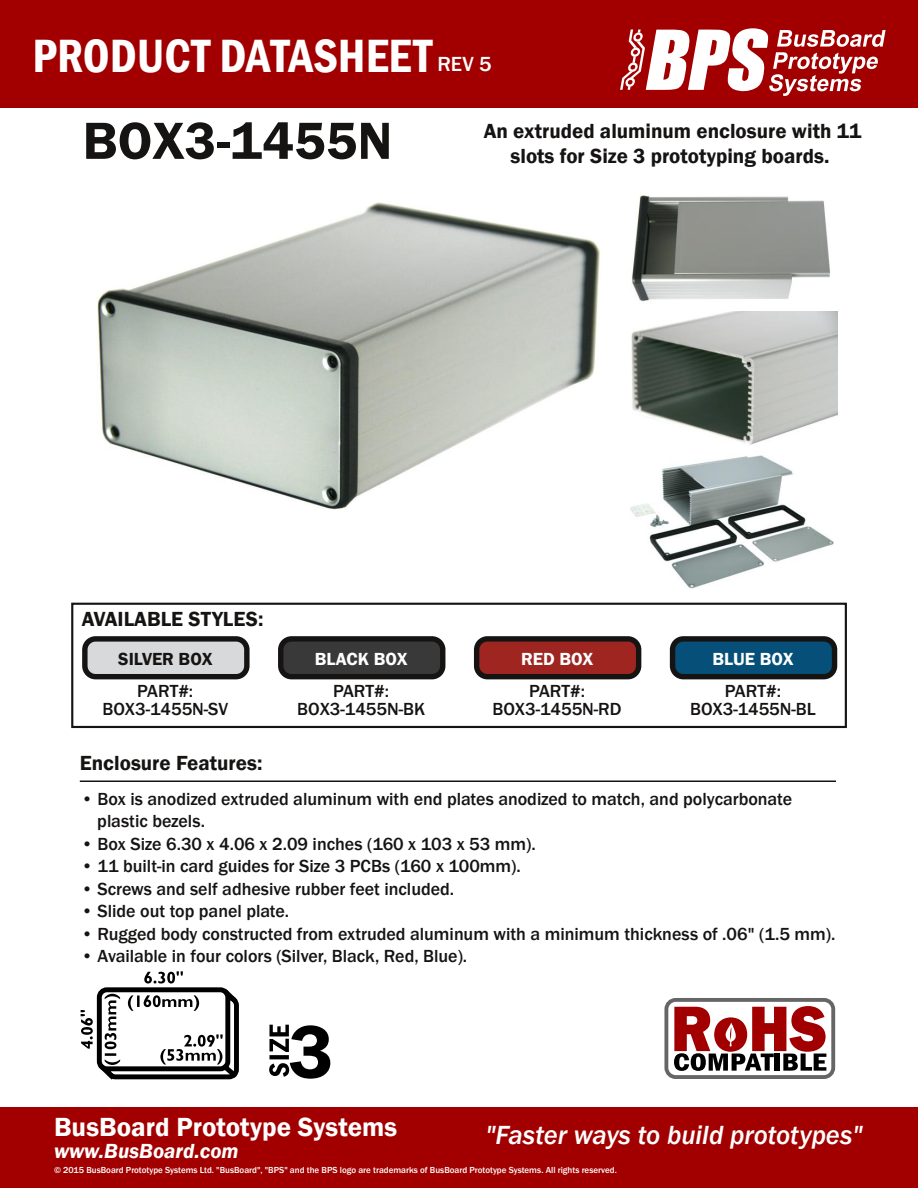
<style>
.page{position:relative;width:918px;height:1188px;background:#fff}
.page>*{position:absolute;margin:0;border:0;box-sizing:border-box;transform-origin:0 0}
.t1{font:600 54px "Franklin Gothic FS";color:#161413}
.t2{font:600 condensed 48px "Franklin Gothic FS";color:#fff}
.t3{font:27px "Franklin Gothic FS Med It";color:#fff}
.t4{font:600 27px "Franklin Gothic FS";color:#fff}
.t5{font:600 21px/25.2px "Franklin Gothic FS";color:#161413;text-align:center}
.t6{font:italic 600 21px "Franklin Gothic FS";color:#fff}
.t7{font:500 21px "Franklin Gothic FS";color:#fff}
.t8{font:500 18px/18px "Franklin Gothic FS";color:#161413;text-align:center}
.t9{font:600 18px "Franklin Gothic FS";color:#fff}
.t10{font:600 18px "Franklin Gothic FS";color:#161413}
.t11{font:500 9px "Franklin Gothic FS";color:#fff}
</style>
<div class="page">
<div style="left:0;top:0;width:918px;height:108px;background:#a20000"></div>
<svg style="left:620px;top:28px;width:266px;height:68px"></svg>
<div style="left:0;top:1107px;width:918px;height:81px;background:#a20000"></div>
<div style="left:71px;top:603px;width:776px;height:125px;border:2px solid #161413"></div>
<img style="left:97px;top:202px;width:503px;height:308px">
<img style="left:631px;top:195px;width:206px;height:250px">
<div style="left:85px;top:639px;width:162px;height:38px;background:#d8d9da;border-radius:11px"></div>
<div style="left:82px;top:636px;width:168px;height:43px;border:5px solid #161413;border-radius:11px"></div>
<img style="left:630px;top:455px;width:204px;height:134px">
<div style="left:281px;top:639px;width:162px;height:38px;background:#393939;border-radius:11px"></div>
<div style="left:278px;top:636px;width:167px;height:43px;border:5px solid #161413;border-radius:11px"></div>
<div style="left:477px;top:639px;width:162px;height:38px;background:#9f2521;border-radius:11px"></div>
<div style="left:474px;top:636px;width:167px;height:43px;border:5px solid #161413;border-radius:11px"></div>
<div style="left:673px;top:639px;width:162px;height:38px;background:#054f78;border-radius:11px"></div>
<div style="left:670px;top:636px;width:167px;height:43px;border:5px solid #161413;border-radius:11px"></div>
<hr style="left:80px;top:781px;width:756px;height:1px;background:#161413">
<svg style="left:269px;top:1025px;width:61px;height:54px"></svg>
<div style="left:664px;top:998px;width:171px;height:81px;border:4px solid #666;border-radius:9px"></div>
<svg style="left:674px;top:1006px;width:152px;height:65px"></svg>
<div style="left:106px;top:995px;width:133px;height:84px;border:5px solid #000;border-radius:8px"></div>
<div style="left:99px;top:990px;width:129px;height:79px;background:#fff;border-radius:8px"></div>
<div style="left:97px;top:987px;width:133px;height:84px;border:5px solid #000;border-radius:8px"></div>
<svg style="left:219px;top:987px;width:20px;height:20px"></svg>
<svg style="left:144px;top:971px;width:39px;height:13px"></svg>
<svg style="left:128px;top:995px;width:71px;height:16px"></svg>
<svg style="left:81px;top:994px;width:39px;height:85px"></svg>
<svg style="left:160px;top:1034px;width:79px;height:45px"></svg>
<h2 class="t2" style="left:32px;top:32px;width:401px">PRODUCT DATASHEET</h2>
<p class="t7" style="left:437px;top:54px;width:56px">REV 5</p>
<h1 class="t1" style="left:83px;top:114px;width:311px">BOX3-1455N</h1>
<p class="t5" style="left:484px;top:119px;width:379px">An extruded aluminum enclosure with 11 slots for Size 3 prototyping boards.</p>
<p class="t5" style="left:82px;top:606px;width:183px">AVAILABLE STYLES:</p>
<p class="t10" style="left:118px;top:650px;width:96px">SILVER BOX</p>
<p class="t9" style="left:315px;top:651px;width:94px">BLACK BOX</p>
<p class="t9" style="left:521px;top:651px;width:74px">RED BOX</p>
<p class="t9" style="left:713px;top:651px;width:83px">BLUE BOX</p>
<p class="t8" style="left:102px;top:682px;width:127px">PART#:<br>BOX3-1455N-SV</p>
<p class="t8" style="left:297px;top:682px;width:129px">PART#:<br>BOX3-1455N-BK</p>
<p class="t8" style="left:492px;top:682px;width:131px">PART#:<br>BOX3-1455N-RD</p>
<p class="t8" style="left:690px;top:682px;width:127px">PART#:<br>BOX3-1455N-BL</p>
<p class="t5" style="left:80px;top:751px;width:184px">Enclosure Features:</p>
<p class="t8" style="left:97px;top:787px;width:696px;line-height:22.5px;text-align:left;text-indent:-16px">• Box is anodized extruded aluminum with end plates anodized to match, and polycarbonate plastic bezels.</p>
<p class="t8" style="left:81px;top:835px;width:456px">• Box Size 6.30 x 4.06 x 2.09 inches (160 x 103 x 53 mm).</p>
<p class="t8" style="left:81px;top:857px;width:441px">• 11 built-in card guides for Size 3 PCBs (160 x 100mm).</p>
<p class="t8" style="left:81px;top:880px;width:375px">• Screws and self adhesive rubber feet included.</p>
<p class="t8" style="left:81px;top:902px;width:210px">• Slide out top panel plate.</p>
<p class="t8" style="left:81px;top:925px;width:756px">• Rugged body constructed from extruded aluminum with a minimum thickness of .06" (1.5 mm).</p>
<p class="t8" style="left:81px;top:947px;width:388px">• Available in four colors (Silver, Black, Red, Blue).</p>
<h3 class="t4" style="left:54px;top:1114px;width:345px">BusBoard Prototype Systems</h3>
<p class="t6" style="left:54px;top:1141px;width:186px">www.BusBoard.com</p>
<h3 class="t3" style="left:485px;top:1122px;width:379px">"Faster ways to build prototypes"</h3>
<p class="t11" style="left:54px;top:1165px;width:564px">© 2015 BusBoard Prototype Systems Ltd. "BusBoard", "BPS" and the BPS logo are trademarks of BusBoard Prototype Systems. All rights reserved.</p>
</div>
